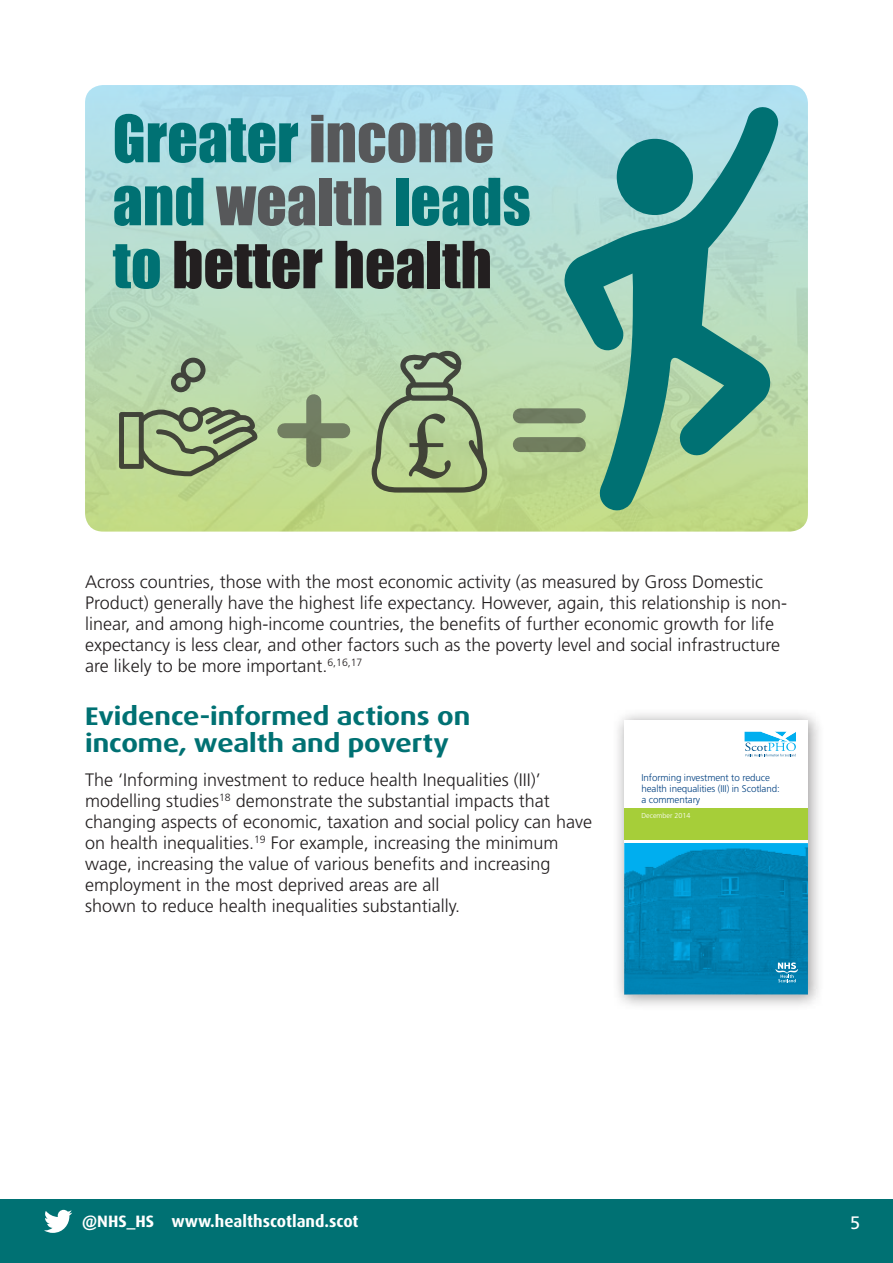
<style>
.page{position:relative;width:893px;height:1263px;background:#fff}
.page>*{position:absolute;margin:0;border:0;box-sizing:border-box;transform-origin:0 0}
.t1{font:60px/63px "Impact";color:#007173}
.A_head{font:700 expanded 25.5px/27px "Dax OT";color:#007173}
.Body_text{font:300 18px/21px "Frutiger LT Std";color:#231f20}
.t2{font:18px "Frutiger LT Std";color:#fff}
.t3{font:700 16.5px "Dax OT";color:#fff}
.t4{font:300 9.75px/10.8px "Frutiger LT Std";letter-spacing:-.01em;color:#014081}
.t5{font:300 7.2px "Frutiger LT Std";color:#fff}
.s1{color:#57585a}
.s2{color:#231f20}
</style>
<div class="page">
<div style="left:0;top:1199px;width:893px;height:64px;background:#007173"></div>
<svg style="left:44px;top:1210px;width:28px;height:23px"></svg>
<div style="left:612px;top:707px;width:212px;height:303px;background:#231f20;opacity:.45"></div>
<div style="left:624px;top:720px;width:184px;height:274px;background:#fff"></div>
<div style="left:624px;top:808px;width:184px;height:32px;background:#a6ce39"></div>
<svg style="left:745px;top:732px;width:51px;height:24px"></svg>
<img style="left:624px;top:843px;width:184px;height:151px">
<svg style="left:775px;top:962px;width:23px;height:20px"></svg>
<img style="left:85px;top:85px;width:723px;height:446px">
<svg style="left:171px;top:358px;width:35px;height:34px"></svg>
<svg style="left:119px;top:406px;width:139px;height:70px;background:#97ab7d"></svg>
<svg style="left:372px;top:351px;width:115px;height:142px;background:#9eb588"></svg>
<svg style="left:564px;top:105px;width:216px;height:406px;background:#6eb09f"></svg>
<div style="left:306px;top:402px;width:15px;height:58px;background:#6e795c"></div>
<div style="left:285px;top:423px;width:58px;height:15px;background:#727e61"></div>
<div style="left:520px;top:408px;width:58px;height:15px;background:#707d62"></div>
<div style="left:520px;top:437px;width:58px;height:15px;background:#717d5e"></div>
<h1 class="t1" style="left:113px;top:106px;width:419px">Greater <span class="s1">income </span>and <span class="s1">wealth</span> leads to <span class="s2">better health</span></h1>
<p class="Body_text" style="left:85px;top:572px;width:704px">Across countries, those with the most economic activity (as measured by Gross Domestic Product) generally have the highest life expectancy. However, again, this relationship is non&shy;linear, and among high-income countries, the benefits of further economic growth for life expectancy is less clear, and other factors such as the poverty level and social infrastructure are likely to be more important.<sup>6,</sup><sup>16</sup><sup>,</sup><sup>17</sup></p>
<h2 class="A_head" style="left:85px;top:703px;width:387px">Evidence-informed actions on income, wealth and poverty</h2>
<p class="Body_text" style="left:85px;top:769px;width:509px">The ‘Informing investment to reduce health Inequalities (III)’ modelling studies<sup>18</sup> demonstrate the substantial impacts that changing aspects of economic, taxation and social policy can have on health inequalities.<sup>19</sup> For example, increasing the minimum wage, increasing the value of various benefits and increasing employment in the most deprived areas are all<br>shown to reduce health inequalities substantially.</p>
<p class="t4" style="left:641px;top:772px;width:140px">Informing investment to reduce health inequalities (III) in Scotland: a commentary</p>
<p class="t5" style="left:641px;top:812px;width:51px">December 2014</p>
<p class="t3" style="left:82px;top:1211px;width:278px">@NHS_HS www.healthscotland.scot</p>
<p class="t2" style="left:850px;top:1212px;width:12px">5</p>
</div>
